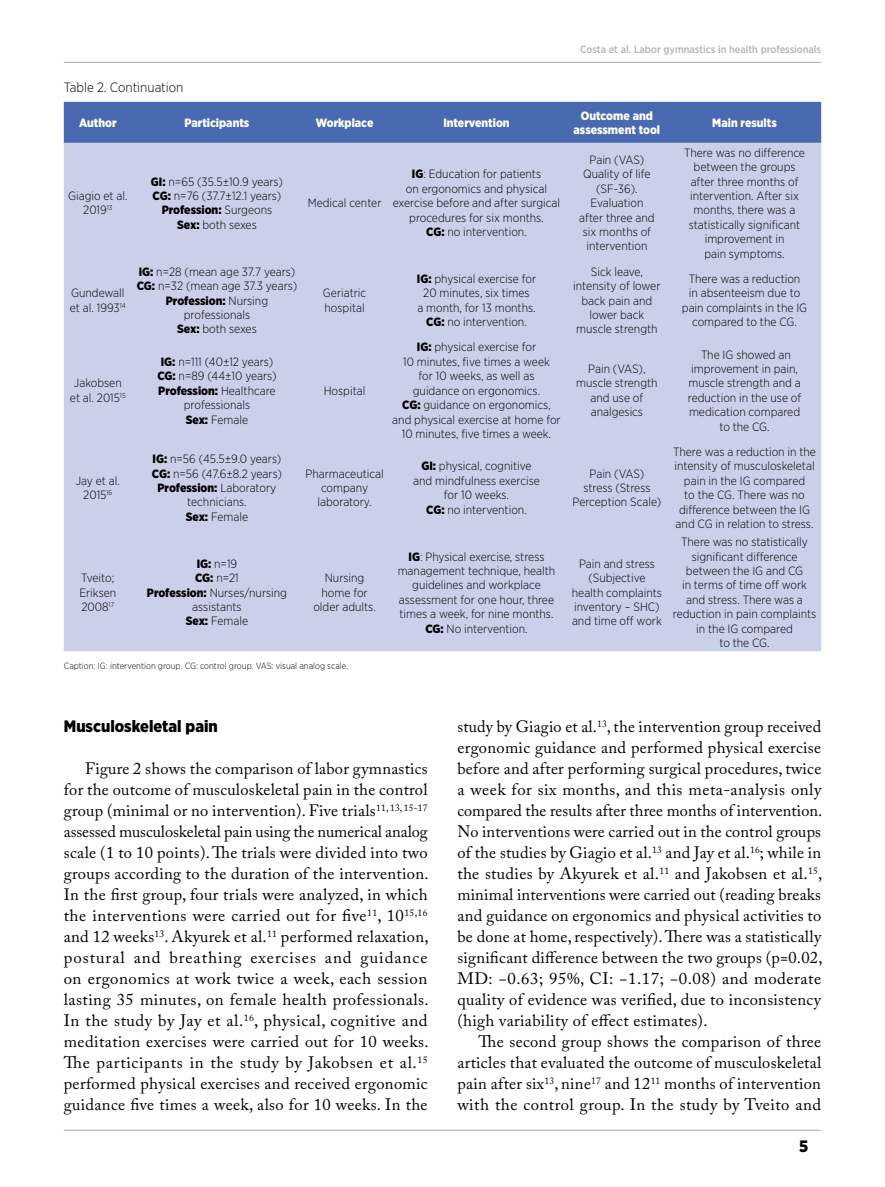
<style>
.page{position:relative;width:885px;height:1187px;background:#fff}
.page>*{position:absolute;margin:0;border:0;box-sizing:border-box;transform-origin:0 0}
.TEXTO{font:16.5px/21px "Adobe Caslon Pro";letter-spacing:.02em;color:#000;text-align:justify}
.Sub2{font:900 16.5px "Gotham Narrow";color:#000}
.Tab_tit{font:300 13.5px "Gotham Narrow";color:#000}
.Tab_corpo{font:300 12px/14.4px "Gotham Narrow";color:#000;text-align:center}
.Tab_gravata{font:900 12px/14.4px "Gotham Narrow";color:#fff;text-align:center}
.Tab_corpo-2{font:900 12px "Gotham Narrow";color:#000}
.t1{font:500 10.5px "Gotham Narrow";color:#b3b2b2}
.legenda_fonte{font:300 9px "Gotham Narrow";color:#000}
.s1{font-weight:900}
.s2{font-weight:300}
</style>
<div class="page">
<hr style="left:64px;top:62px;width:757px;height:1px;background:#b3b2b2">
<hr style="left:64px;top:1129px;width:757px;height:1px;background:#b3b2b2">
<div style="left:64px;top:102px;width:757px;height:41px;background:#496ab1"></div>
<div style="left:64px;top:143px;width:757px;height:508px;background:#cbd0ea"></div>
<p class="Tab_tit" style="left:64px;top:79px;width:121px">Table 2. Continuation</p>
<p class="t1" style="left:580px;top:42px;width:242px">Costa et al. Labor gymnastics in health professionals</p>
<p class="Tab_gravata" style="left:79px;top:116px;width:39px">Author</p>
<p class="Tab_gravata" style="left:184px;top:116px;width:66px">Participants</p>
<p class="Tab_gravata" style="left:316px;top:116px;width:59px">Workplace</p>
<p class="Tab_gravata" style="left:443px;top:116px;width:68px">Intervention</p>
<p class="Tab_gravata" style="left:573px;top:108px;width:88px">Outcome and assessment tool</p>
<p class="Tab_gravata" style="left:712px;top:116px;width:66px">Main results</p>
<p class="Tab_corpo" style="left:68px;top:188px;width:61px">Giagio et al.<br>2019<sup>13</sup></p>
<p class="Tab_corpo" style="left:151px;top:174px;width:133px"><span class="s1">GI:</span> n=65 (35.5±10.9 years)</p>
<p class="Tab_corpo" style="left:153px;top:188px;width:130px"><span class="s1">CG:</span> n=76 (37.7±12.1 years)</p>
<p class="Tab_corpo-2" style="left:162px;top:202px;width:112px">Profession: <span class="s2">Surgeons</span></p>
<p class="Tab_corpo" style="left:177px;top:217px;width:81px"><span class="s1">Sex:</span> both sexes</p>
<p class="Tab_corpo" style="left:308px;top:195px;width:75px">Medical center</p>
<p class="Tab_corpo" style="left:393px;top:167px;width:169px"><span class="s1">IG</span>: Education for patients<br>on ergonomics and physical exercise before and after surgical procedures for six months.</p>
<p class="Tab_corpo" style="left:426px;top:224px;width:102px"><span class="s1">CG:</span> no intervention.</p>
<p class="Tab_corpo" style="left:70px;top:285px;width:57px;text-align:left">Gundewall et al. 1993<sup>14</sup></p>
<p class="Tab_corpo" style="left:70px;top:376px;width:57px">Jakobsen et al. 2015<sup>15</sup></p>
<p class="Tab_corpo" style="left:76px;top:473px;width:46px">Jay et al.<br>2015<sup>16</sup></p>
<p class="Tab_corpo" style="left:139px;top:264px;width:158px"><span class="s1">IG:</span> n=28 (mean age 37.7 years)</p>
<p class="Tab_corpo" style="left:137px;top:278px;width:162px"><span class="s1">CG:</span> n=32 (mean age 37.3 years)</p>
<p class="Tab_corpo" style="left:166px;top:293px;width:104px"><span class="s1">Profession:</span> Nursing professionals</p>
<p class="Tab_corpo" style="left:177px;top:321px;width:81px"><span class="s1">Sex:</span> both sexes</p>
<p class="Tab_corpo" style="left:161px;top:354px;width:114px"><span class="s1">IG:</span> n=111 (40±12 years)</p>
<p class="Tab_corpo" style="left:157px;top:368px;width:121px"><span class="s1">CG:</span> n=89 (44±10 years)</p>
<p class="Tab_corpo" style="left:158px;top:383px;width:119px"><span class="s1">Profession:</span> Healthcare professionals</p>
<p class="Tab_corpo" style="left:186px;top:412px;width:64px"><span class="s1">Sex:</span> Female</p>
<p class="Tab_corpo" style="left:152px;top:451px;width:130px"><span class="s1">IG:</span> n=56 (45.5±9.0 years)</p>
<p class="Tab_corpo" style="left:152px;top:466px;width:132px"><span class="s1">CG:</span> n=56 (47.6±8.2 years)</p>
<p class="Tab_corpo" style="left:157px;top:480px;width:120px"><span class="s1">Profession:</span> Laboratory technicians.</p>
<p class="Tab_corpo" style="left:186px;top:509px;width:64px"><span class="s1">Sex:</span> Female</p>
<p class="Tab_corpo" style="left:323px;top:285px;width:45px;text-align:left">Geriatric hospital</p>
<p class="Tab_corpo" style="left:324px;top:383px;width:43px">Hospital</p>
<p class="Tab_corpo" style="left:417px;top:271px;width:121px"><span class="s1">IG:</span> physical exercise for<br>20 minutes, six times<br>a month, for 13 months.</p>
<p class="Tab_corpo" style="left:426px;top:314px;width:102px"><span class="s1">CG:</span> no intervention.</p>
<p class="Tab_corpo" style="left:403px;top:340px;width:148px"><span class="s1">IG:</span> physical exercise for<br>10 minutes, five times a week for 10 weeks, as well as guidance on ergonomics.</p>
<p class="Tab_corpo" style="left:392px;top:397px;width:170px"><span class="s1">CG:</span> guidance on ergonomics, and physical exercise at home for<br>10 minutes, five times a week.</p>
<p class="Tab_corpo" style="left:305px;top:466px;width:80px">Pharmaceutical company laboratory.</p>
<p class="Tab_corpo" style="left:413px;top:458px;width:128px"><span class="s1">GI:</span> physical, cognitive and mindfulness exercise for 10 weeks.</p>
<p class="Tab_corpo" style="left:426px;top:502px;width:102px"><span class="s1">CG:</span> no intervention.</p>
<p class="Tab_corpo" style="left:79px;top:570px;width:38px;text-align:left">Tveito;<br>Eriksen<br>2008<sup>17</sup></p>
<p class="Tab_corpo" style="left:197px;top:556px;width:42px"><span class="s1">IG:</span> n=19</p>
<p class="Tab_corpo" style="left:195px;top:570px;width:45px"><span class="s1">CG:</span> n=21</p>
<p class="Tab_corpo" style="left:147px;top:585px;width:142px"><span class="s1">Profession:</span> Nurses/nursing assistants</p>
<p class="Tab_corpo" style="left:186px;top:613px;width:64px"><span class="s1">Sex:</span> Female</p>
<p class="Tab_corpo" style="left:313px;top:570px;width:64px">Nursing home for older adults.</p>
<p class="Tab_corpo" style="left:397px;top:549px;width:159px"><span class="s1">IG</span>: Physical exercise, stress management technique, health guidelines and workplace assessment for one hour, three times a week, for nine months.</p>
<p class="Tab_corpo" style="left:425px;top:621px;width:104px"><span class="s1">CG:</span> No intervention.</p>
<p class="legenda_fonte" style="left:64px;top:660px;width:286px">Caption: IG: intervention group. CG: control group. VAS: visual analog scale.</p>
<p class="Tab_corpo" style="left:579px;top:152px;width:77px">Pain (VAS)<br>Quality of life (SF-36).<br>Evaluation after three and six months of intervention</p>
<p class="Tab_corpo" style="left:684px;top:145px;width:122px">There was no difference between the groups after three months of intervention. After six months, there was a statistically significant improvement in<br>pain symptoms.</p>
<p class="Tab_corpo" style="left:573px;top:264px;width:89px">Sick leave, intensity of lower back pain and lower back muscle strength</p>
<p class="Tab_corpo" style="left:681px;top:271px;width:127px">There was a reduction<br>in absenteeism due to pain complaints in the IG compared to the CG.</p>
<p class="Tab_corpo" style="left:576px;top:361px;width:83px">Pain (VAS), muscle strength and use of analgesics</p>
<p class="Tab_corpo" style="left:572px;top:466px;width:90px">Pain (VAS)<br>stress (Stress<br>Perception Scale)</p>
<p class="Tab_corpo" style="left:572px;top:556px;width:92px">Pain and stress (Subjective health complaints inventory – SHC) and time off work</p>
<p class="Tab_corpo" style="left:687px;top:347px;width:115px">The IG showed an improvement in pain, muscle strength and a reduction in the use of medication compared to the CG.</p>
<p class="Tab_corpo" style="left:673px;top:444px;width:144px">There was a reduction in the intensity of musculoskeletal pain in the IG compared<br>to the CG. There was no difference between the IG and CG in relation to stress.</p>
<p class="Tab_corpo" style="left:672px;top:534px;width:145px">There was no statistically significant difference between the IG and CG<br>in terms of time off work and stress. There was a reduction in pain complaints in the IG compared<br>to the CG.</p>
<p class="Sub2" style="left:64px;top:715px;width:155px">Musculoskeletal pain</p>
<p class="TEXTO" style="left:64px;top:758px;width:366px;text-indent:21px">Figure 2 shows the comparison of labor gymnastics for the outcome of musculoskeletal pain in the control group (minimal or no intervention). Five trials<sup>11,</sup> <sup>13,</sup> <sup>15-17 </sup>assessed musculoskeletal pain using the numerical analog scale (1 to 10 points). The trials were divided into two groups according to the duration of the intervention.<br>In the first group, four trials were analyzed, in which the interventions were carried out for five<sup>11</sup>, 10<sup>15,16 </sup>and 12 weeks<sup>13</sup>. Akyurek et al.<sup>11</sup> performed relaxation, postural and breathing exercises and guidance on ergonomics at work twice a week, each session lasting 35 minutes, on female health professionals.<br>In the study by Jay et al.<sup>16</sup>, physical, cognitive and meditation exercises were carried out for 10 weeks.<br>The participants in the study by Jakobsen et al.<sup>15 </sup>performed physical exercises and received ergonomic guidance five times a week, also for 10 weeks. In the</p>
<p class="TEXTO" style="left:457px;top:716px;width:366px">study by Giagio et al.<sup>13</sup>, the intervention group received ergonomic guidance and performed physical exercise before and after performing surgical procedures, twice a week for six months, and this meta-analysis only compared the results after three months of intervention.<br>No interventions were carried out in the control groups of the studies by Giagio et al.<sup>13</sup> and Jay et al.<sup>16</sup>; while in the studies by Akyurek et al.<sup>11</sup> and Jakobsen et al.<sup>15</sup>, minimal interventions were carried out (reading breaks and guidance on ergonomics and physical activities to be done at home, respectively). There was a statistically significant difference between the two groups (p=0.02, MD: −0.63; 95%, CI: −1.17; −0.08) and moderate quality of evidence was verified, due to inconsistency (high variability of effect estimates).</p>
<p class="TEXTO" style="left:457px;top:1031px;width:365px;text-indent:21px">The second group shows the comparison of three articles that evaluated the outcome of musculoskeletal pain after six<sup>13</sup>, nine<sup>17</sup> and 12<sup>11</sup> months of intervention with the control group. In the study by Tveito and</p>
<h1 class="Sub2" style="left:799px;top:1135px;width:11px">5</h1>
</div>
